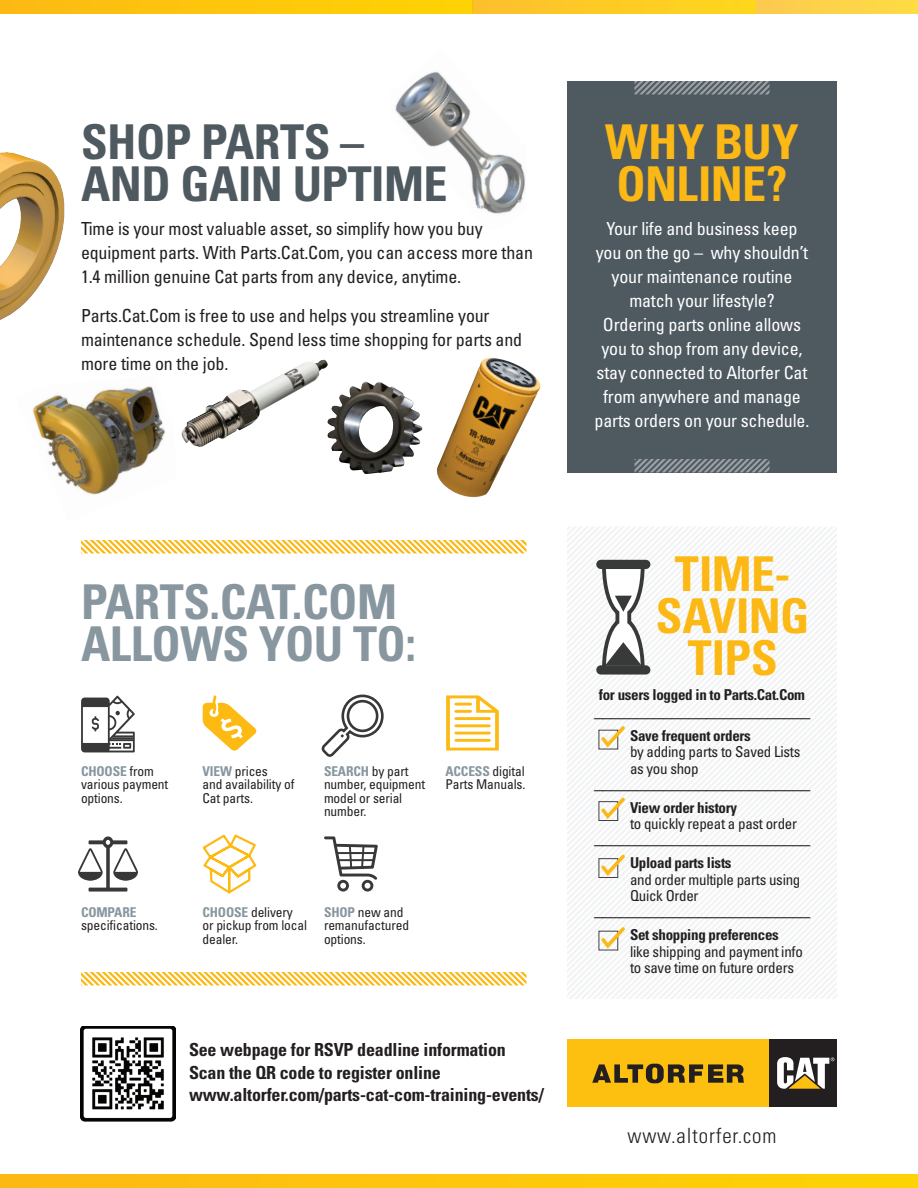
<style>
.page{position:relative;width:918px;height:1188px;background:#fff}
.page>*{position:absolute;margin:0;border:0;box-sizing:border-box;transform-origin:0 0}
.t1{font:700 condensed 48px/42px "Univers";letter-spacing:-.01em;color:#fcb814}
.t2{font:700 condensed 48px/42px "Univers";letter-spacing:-.01em;color:#87969f}
.t3{font:700 condensed 48px/42px "Univers";letter-spacing:-.01em;color:#4e5960}
.t4{font:300 condensed 21px "Univers";letter-spacing:.04em;color:#231f20}
.t5{font:condensed 18px/24px "Univers";letter-spacing:-.01em;color:#231f20}
.t6{font:condensed 18px/24px "Univers";letter-spacing:-.01em;color:#fff;text-align:center}
.t7{font:700 condensed 18px/22.5px "Univers";letter-spacing:-.01em;color:#231f20}
.t8{font:condensed 15px/16.5px "Univers";letter-spacing:-.02em;color:#231f20}
.t9{font:700 condensed 15px "Univers";letter-spacing:-.02em;color:#231f20}
.t10{font:condensed 13.5px/13.5px "Univers";letter-spacing:-.01em;color:#231f20}
.t11{font:700 condensed 13.5px "Univers";letter-spacing:-.01em;color:#87969f}
.s1{font-weight:700;color:#87969f}
</style>
<div class="page">
<div style="left:567px;top:1040px;width:202px;height:67px;background:#fdc011"></div>
<div style="left:770px;top:1040px;width:67px;height:67px;background:#231f20"></div>
<svg style="left:777px;top:1057px;width:57px;height:32px"></svg>
<svg style="left:592px;top:1064px;width:152px;height:19px"></svg>
<div style="left:0;top:1174px;width:918px;height:14px;background:#fec60d"></div>
<div style="left:0;top:0;width:472px;height:14px;background:#fec60d"></div>
<div style="left:472px;top:0;width:284px;height:14px;background:#fecb25"></div>
<div style="left:756px;top:0;width:162px;height:14px;background:#fed349"></div>
<div style="left:567px;top:81px;width:270px;height:391px;background:#4e5960"></div>
<svg style="left:634px;top:81px;width:136px;height:13px"></svg>
<svg style="left:634px;top:459px;width:136px;height:13px"></svg>
<svg style="left:81px;top:695px;width:54px;height:57px"></svg>
<svg style="left:808px;top:586px;width:29px;height:66px"></svg>
<svg style="left:808px;top:652px;width:29px;height:66px"></svg>
<svg style="left:567px;top:718px;width:270px;height:132px"></svg>
<svg style="left:622px;top:784px;width:215px;height:66px"></svg>
<svg style="left:567px;top:527px;width:241px;height:221px"></svg>
<div style="left:599px;top:801px;width:19px;height:20px;border:1px solid #414042"></div>
<svg style="left:601px;top:797px;width:24px;height:22px"></svg>
<svg style="left:567px;top:850px;width:270px;height:149px"></svg>
<img style="left:32px;top:386px;width:134px;height:109px">
<img style="left:181px;top:360px;width:147px;height:87px">
<img style="left:0;top:152px;width:65px;height:168px">
<img style="left:328px;top:382px;width:94px;height:92px">
<img style="left:437px;top:358px;width:104px;height:140px">
<img style="left:395px;top:71px;width:131px;height:143px">
<svg style="left:203px;top:695px;width:53px;height:56px"></svg>
<svg style="left:321px;top:694px;width:63px;height:63px"></svg>
<svg style="left:446px;top:695px;width:53px;height:56px"></svg>
<hr style="left:454px;top:703px;width:18px;height:3px;background:#fcba13;border-radius:2px">
<hr style="left:454px;top:710px;width:18px;height:3px;background:#fcba13;border-radius:2px">
<hr style="left:454px;top:717px;width:37px;height:3px;background:#fcba13;border-radius:2px">
<hr style="left:454px;top:724px;width:37px;height:3px;background:#fcba13;border-radius:2px">
<hr style="left:454px;top:732px;width:37px;height:3px;background:#fcba13;border-radius:2px">
<hr style="left:454px;top:739px;width:37px;height:3px;background:#fcba13;border-radius:2px">
<svg style="left:78px;top:836px;width:60px;height:56px"></svg>
<svg style="left:202px;top:834px;width:55px;height:60px"></svg>
<svg style="left:324px;top:836px;width:54px;height:56px"></svg>
<svg style="left:81px;top:972px;width:446px;height:14px"></svg>
<svg style="left:81px;top:540px;width:446px;height:14px"></svg>
<img style="left:81px;top:1026px;width:95px;height:96px">
<h1 class="t3" style="left:81px;top:120px;width:368px">SHOP PARTS –<br>AND GAIN UPTIME</h1>
<p class="t5" style="left:81px;top:216px;width:454px">Time is your most valuable asset, so simplify how you buy equipment parts. With Parts.Cat.Com, you can access more than<br>1.4 million genuine Cat parts from any device, anytime.</p>
<p class="t5" style="left:81px;top:303px;width:443px">Parts.Cat.Com is free to use and helps you streamline your maintenance schedule. Spend less time shopping for parts and more time on the job.</p>
<h1 class="t1" style="left:605px;top:120px;width:195px">WHY BUY<br>ONLINE?</h1>
<p class="t6" style="left:595px;top:216px;width:216px">Your life and business keep you on the go – why shouldn’t your maintenance routine match your lifestyle?<br>Ordering parts online allows you to shop from any device, stay connected to Altorfer Cat from anywhere and manage parts orders on your schedule.</p>
<h1 class="t2" style="left:81px;top:580px;width:337px">PARTS.CAT.COM<br>ALLOWS YOU TO:</h1>
<p class="t10" style="left:81px;top:764px;width:89px"><span class="s1">CHOOSE</span> from various payment options.</p>
<p class="t10" style="left:202px;top:764px;width:94px"><span class="s1">VIEW</span> prices<br>and availability of<br>Cat parts.</p>
<p class="t10" style="left:324px;top:764px;width:103px"><span class="s1">SEARCH</span> by part number, equipment model or serial number.</p>
<p class="t10" style="left:446px;top:764px;width:81px"><span class="s1">ACCESS</span> digital<br>Parts Manuals.</p>
<p class="t11" style="left:81px;top:904px;width:57px">COMPARE</p>
<p class="t10" style="left:81px;top:919px;width:78px">specifications.</p>
<p class="t10" style="left:202px;top:905px;width:106px"><span class="s1">CHOOSE</span> delivery or pickup from local dealer.</p>
<p class="t10" style="left:324px;top:905px;width:87px"><span class="s1">SHOP</span> new and remanufactured options.</p>
<p class="t7" style="left:189px;top:1038px;width:356px">See webpage for RSVP deadline information<br>Scan the QR code to register online www.altorfer.com/parts-cat-com-training-events/</p>
<h1 class="t1" style="left:656px;top:552px;width:155px;text-align:center">TIME-<br>SAVING<br>TIPS</h1>
<p class="t9" style="left:599px;top:686px;width:208px">for users logged in to Parts.Cat.Com</p>
<p class="t5" style="left:594px;top:698px;width:218px">_________________________</p>
<p class="t9" style="left:630px;top:726px;width:122px">Save frequent orders</p>
<p class="t8" style="left:630px;top:743px;width:172px">by adding parts to Saved Lists as you shop</p>
<p class="t5" style="left:594px;top:770px;width:218px">_________________________</p>
<p class="t9" style="left:630px;top:798px;width:109px">View order history</p>
<p class="t8" style="left:630px;top:815px;width:169px">to quickly repeat a past order</p>
<p class="t5" style="left:594px;top:825px;width:218px">_________________________</p>
<p class="t9" style="left:630px;top:854px;width:103px">Upload parts lists</p>
<p class="t8" style="left:630px;top:871px;width:172px">and order multiple parts using<br>Quick Order</p>
<p class="t5" style="left:594px;top:897px;width:218px">_________________________</p>
<p class="t9" style="left:630px;top:926px;width:150px">Set shopping preferences</p>
<p class="t8" style="left:630px;top:943px;width:174px">like shipping and payment info to save time on future orders</p>
<p class="t4" style="left:628px;top:1123px;width:150px">www.altorfer.com</p>
</div>
